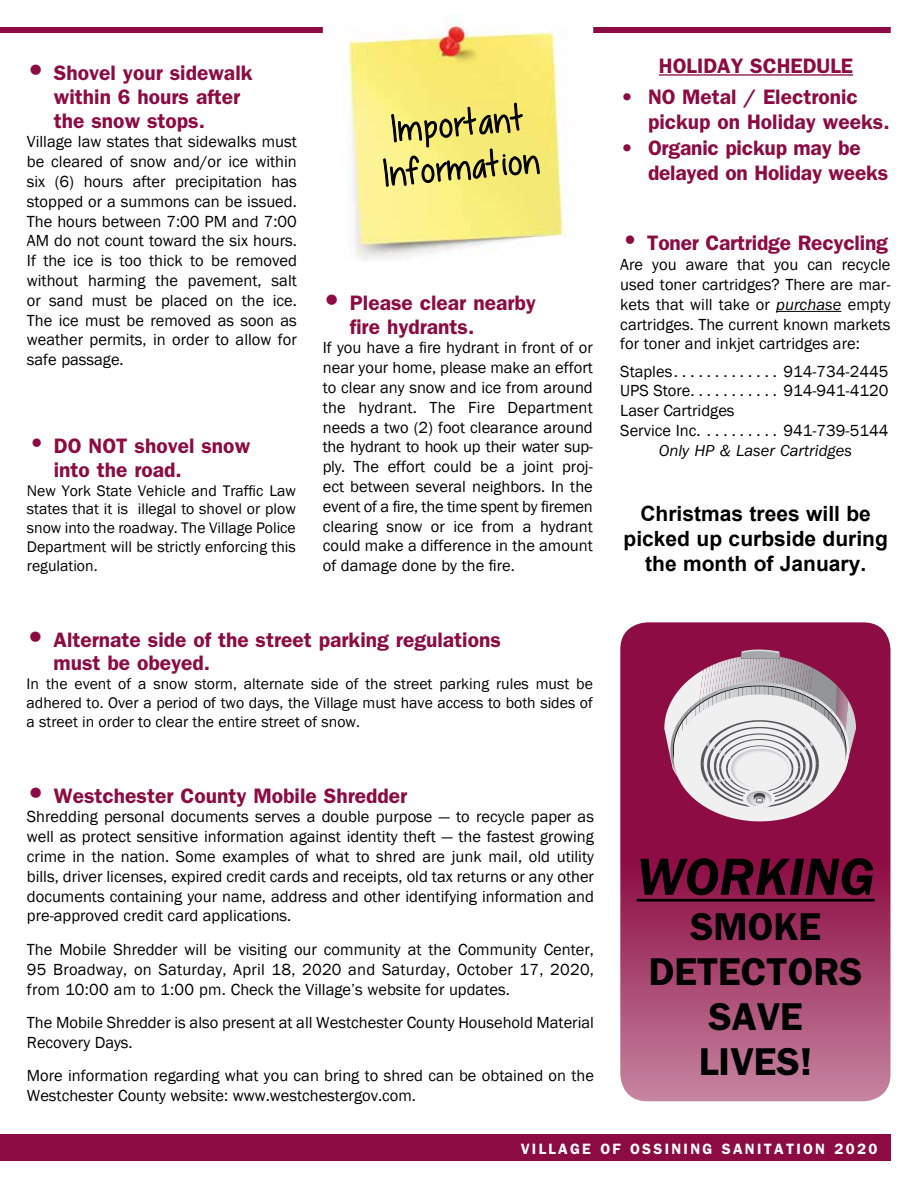
<style>
.page{position:relative;width:918px;height:1188px;background:#fff}
.page>*{position:absolute;margin:0;border:0;box-sizing:border-box;transform-origin:0 0}
.t1{font:italic 600 54px "Franklin Gothic";color:#000}
.t2{font:51px/43.5px "Chocolate Covered Raindrops";color:#000}
.t3{font:600 39px/45px "Franklin Gothic";color:#000;text-align:center}
.t4{font:600 21px/23.7px "Franklin Gothic";color:#8c0b42}
.t5{font:700 21px/25.2px "Arial";color:#000;text-align:center}
.t6{font:16.5px/19.8px "Franklin Gothic";color:#000;text-align:justify}
.t7{font:italic 16.5px "Franklin Gothic";color:#000}
.t8{font:15.75px/18.9px "Franklin Gothic";color:#000;text-align:justify}
.t9{font:600 15px "Franklin Gothic";letter-spacing:.15em;color:#fff}
.s1{font-size:30px}
.s2{font-weight:400;font-size:30px}
.s3{font-style:italic}
</style>
<div class="page">
<div style="left:0;top:1134px;width:891px;height:27px;background:#8c0b42"></div>
<hr style="left:659px;top:74px;width:194px;height:2px;background:#8c0b42">
<hr style="left:776px;top:311px;width:65px;height:1px;background:#000">
<div style="left:593px;top:27px;width:298px;height:6px;background:#8c0b42"></div>
<svg style="left:620px;top:622px;width:271px;height:479px;background:#a03664"></svg>
<svg style="left:664px;top:650px;width:192px;height:171px"></svg>
<hr style="left:637px;top:899px;width:238px;height:3px;background:#000">
<div style="left:0;top:27px;width:323px;height:6px;background:#8c0b42"></div>
<img style="left:345px;top:15px;width:222px;height:245px">
<svg style="left:383px;top:87px;width:157px;height:164px;background:#e5dc7b"></svg>
<p class="t4" style="left:54px;top:61px;width:200px;text-indent:-27px"><span class="s1">•</span> Shovel your sidewalk within 6 hours after the snow stops.</p>
<p class="t6" style="left:27px;top:132px;width:272px">Village law states that sidewalks must be cleared of snow and/or ice within six (6) hours after precipitation has stopped or a summons can be issued.<br>The hours between 7:00 PM and 7:00<br>AM do not count toward the six hours.<br>If the ice is too thick to be removed without harming the pavement, salt or sand must be placed on the ice.<br>The ice must be removed as soon as weather permits, in order to allow for safe passage.</p>
<p class="t4" style="left:54px;top:433px;width:198px;text-indent:-27px"><span class="s2">•</span> DO NOT shovel snow into the road.</p>
<p class="t8" style="left:27px;top:481px;width:271px">New York State Vehicle and Traffic Law states that it is illegal to shovel or plow snow into the roadway. The Village Police Department will be strictly enforcing this regulation.</p>
<h2 class="t2" style="left:367px;top:109px;width:161px;rotate:-5deg">Important<br>Information</h2>
<p class="t4" style="left:350px;top:290px;width:188px;text-indent:-27px"><span class="s1">•</span> Please clear nearby fire hydrants.</p>
<p class="t6" style="left:323px;top:338px;width:272px">If you have a fire hydrant in front of or near your home, please make an effort to clear any snow and ice from around the hydrant. The Fire Department needs a two (2) foot clearance around the hydrant to hook up their water sup&shy;ply. The effort could be a joint proj&shy;ect between several neighbors. In the event of a fire, the time spent by firemen clearing snow or ice from a hydrant could make a difference in the amount of damage done by the fire.</p>
<p class="t4" style="left:54px;top:627px;width:449px;text-indent:-27px"><span class="s1">•</span> Alternate side of the street parking regulations must be obeyed.</p>
<p class="t8" style="left:27px;top:675px;width:568px">In the event of a snow storm, alternate side of the street parking rules must be adhered to. Over a period of two days, the Village must have access to both sides of a street in order to clear the entire street of snow.</p>
<p class="t4" style="left:27px;top:783px;width:382px"><span class="s1">•</span> Westchester County Mobile Shredder</p>
<p class="t6" style="left:27px;top:807px;width:569px">Shredding personal documents serves a double purpose — to recycle paper as well as protect sensitive information against identity theft — the fastest growing crime in the nation. Some examples of what to shred are junk mail, old utility bills, driver licenses, expired credit cards and receipts, old tax returns or any other documents containing your name, address and other identifying information and pre-approved credit card applications.</p>
<p class="t6" style="left:27px;top:940px;width:569px">The Mobile Shredder will be visiting our community at the Community Center, 95 Broadway, on Saturday, April 18, 2020 and Saturday, October 17, 2020, from 10:00 am to 1:00 pm. Check the Village’s website for updates.</p>
<p class="t6" style="left:27px;top:1013px;width:569px">The Mobile Shredder is also present at all Westchester County Household Material<br>Recovery Days.</p>
<p class="t6" style="left:27px;top:1066px;width:569px">More information regarding what you can bring to shred can be obtained on the<br>Westchester County website: www.westchestergov.com.</p>
<p class="t4" style="left:659px;top:53px;width:196px">HOLIDAY SCHEDULE</p>
<p class="t4" style="left:648px;top:84px;width:243px;line-height:25.2px;text-indent:-27px">• NO Metal / Electronic pickup on Holiday weeks.</p>
<p class="t4" style="left:648px;top:134px;width:242px;line-height:25.2px;text-indent:-27px">• Organic pickup may be delayed on Holiday weeks</p>
<p class="t4" style="left:620px;top:231px;width:269px"><span class="s2">•</span> Toner Cartridge Recycling</p>
<p class="t6" style="left:620px;top:255px;width:272px">Are you aware that you can recycle used toner cartridges? There are mar&shy;kets that will take or <span class="s3">purchase</span> empty cartridges. The current known markets for toner and inkjet cartridges are:</p>
<p class="t6" style="left:620px;top:362px;width:59px">Staples .............</p>
<p class="t6" style="left:783px;top:362px;width:106px">914-734-2445</p>
<p class="t6" style="left:620px;top:381px;width:75px">UPS Store ...........</p>
<p class="t6" style="left:783px;top:381px;width:106px">914-941-4120</p>
<p class="t6" style="left:620px;top:401px;width:116px">Laser Cartridges<br>Service Inc. ..........</p>
<p class="t6" style="left:783px;top:421px;width:106px">941-739-5144</p>
<p class="t7" style="left:659px;top:441px;width:195px">Only HP &amp; Laser Cartridges</p>
<p class="t5" style="left:624px;top:501px;width:266px">Christmas trees will be picked up curbside during the month of January.</p>
<h1 class="t1" style="left:637px;top:847px;width:240px">WORKING</h1>
<h3 class="t3" style="left:649px;top:903px;width:215px">SMOKE<br>DETECTORS<br>SAVE<br>LIVES!</h3>
<p class="t9" style="left:521px;top:1140px;width:358px">VILLAGE OF OSSINING SANITATION 2020</p>
</div>
